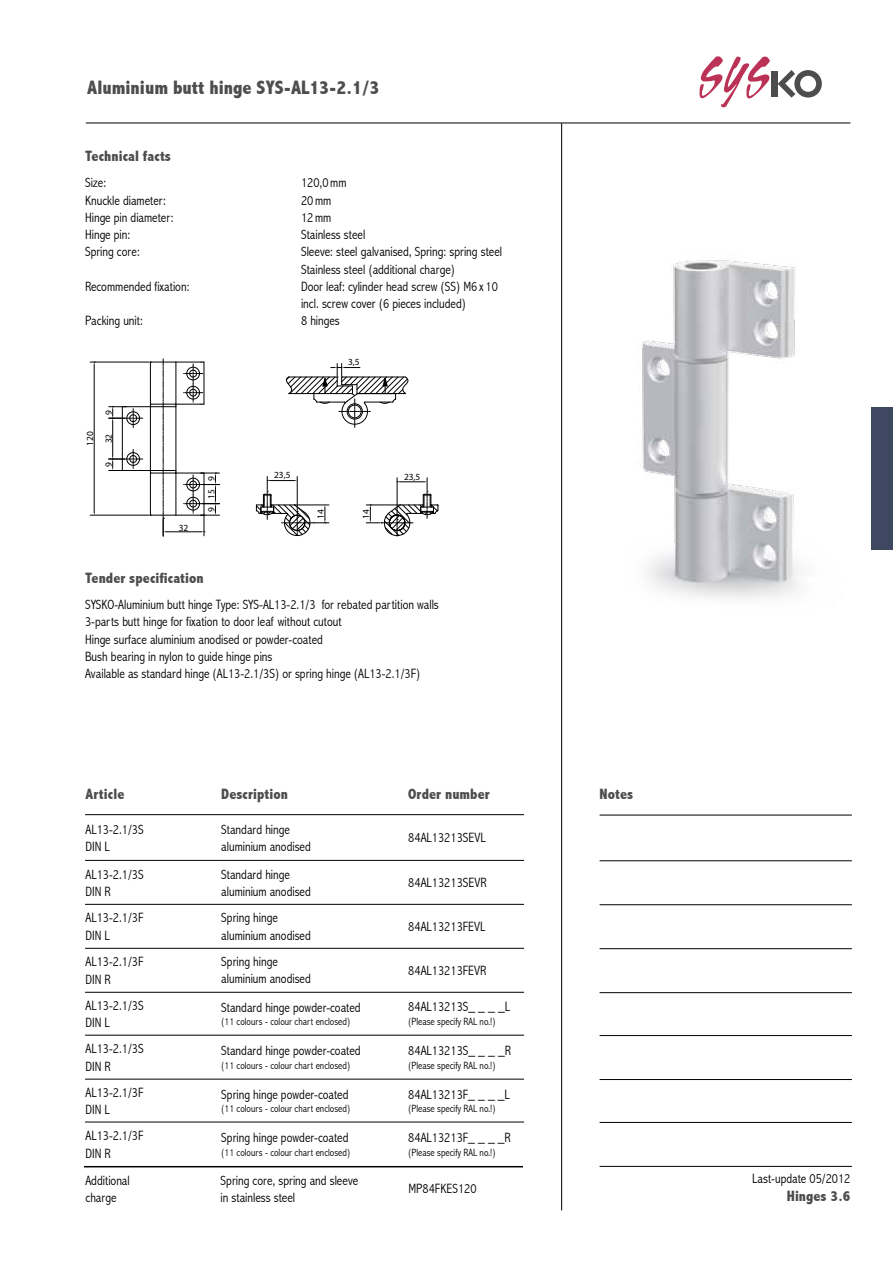
<style>
.page{position:relative;width:893px;height:1263px;background:#fff}
.page>*{position:absolute;margin:0;border:0;box-sizing:border-box;transform-origin:0 0}
.t1{font:800 condensed 19.5px "Abadi";color:#4d4d4f}
.t2{font:800 condensed 15px "Abadi";letter-spacing:.005em;color:#4d4d4f}
.t3{font:300 condensed 13.5px/17.2px "Abadi";color:#000}
.t4{font:300 condensed 10.5px "Abadi";color:#000}
.t5{font:9.45px "Myriad Pro";color:#000}
</style>
<div class="page">
<hr style="left:600px;top:860px;width:252px;height:1px;background:#000">
<hr style="left:600px;top:904px;width:252px;height:1px;background:#000">
<hr style="left:600px;top:948px;width:252px;height:1px;background:#000">
<hr style="left:600px;top:992px;width:252px;height:1px;background:#000">
<hr style="left:600px;top:1035px;width:252px;height:1px;background:#000">
<hr style="left:600px;top:1079px;width:252px;height:1px;background:#000">
<hr style="left:600px;top:1122px;width:252px;height:1px;background:#000">
<hr style="left:600px;top:1166px;width:252px;height:1px;background:#000">
<hr style="left:600px;top:815px;width:252px;height:1px;background:#000">
<hr style="left:86px;top:123px;width:764px;height:1px;background:#000">
<hr style="left:561px;top:123px;width:1px;height:1087px;background:#000">
<svg style="left:699px;top:56px;width:71px;height:52px"></svg>
<div style="left:772px;top:71px;width:6px;height:26px;background:#4d4d4f"></div>
<svg style="left:778px;top:70px;width:44px;height:28px"></svg>
<hr style="left:85px;top:860px;width:439px;height:1px;background:#000">
<hr style="left:85px;top:904px;width:439px;height:1px;background:#000">
<hr style="left:85px;top:948px;width:439px;height:1px;background:#000">
<hr style="left:85px;top:992px;width:439px;height:1px;background:#000">
<hr style="left:85px;top:1035px;width:439px;height:1px;background:#000">
<hr style="left:85px;top:1079px;width:439px;height:1px;background:#000">
<hr style="left:85px;top:1122px;width:439px;height:1px;background:#000">
<hr style="left:85px;top:814px;width:439px;height:1px;background:#000">
<hr style="left:84px;top:1166px;width:439px;height:1px;background:#000">
<svg style="left:366px;top:478px;width:73px;height:59px"></svg>
<svg style="left:256px;top:476px;width:73px;height:60px"></svg>
<svg style="left:285px;top:363px;width:124px;height:64px"></svg>
<hr style="left:90px;top:515px;width:59px;height:1px;background:#000">
<hr style="left:90px;top:362px;width:59px;height:1px;background:#000">
<hr style="left:94px;top:365px;width:1px;height:147px;background:#000">
<svg style="left:109px;top:359px;width:110px;height:177px"></svg>
<div style="left:190px;top:370px;width:7px;height:7px;border:1px solid #000;border-radius:50%"></div>
<div style="left:190px;top:389px;width:7px;height:7px;border:1px solid #000;border-radius:50%"></div>
<div style="left:130px;top:415px;width:7px;height:7px;border:1px solid #000;border-radius:50%"></div>
<div style="left:130px;top:455px;width:7px;height:8px;border:1px solid #000;border-radius:50%"></div>
<div style="left:190px;top:500px;width:7px;height:7px;border:1px solid #000;border-radius:50%"></div>
<div style="left:190px;top:481px;width:7px;height:7px;border:1px solid #000;border-radius:50%"></div>
<img style="left:561px;top:168px;width:332px;height:442px">
<div style="left:872px;top:407px;width:21px;height:142px;background:#3e4860"></div>
<h1 class="t1" style="left:87px;top:77px;width:294px">Aluminium butt hinge SYS-AL13-2.1/3</h1>
<p class="t2" style="left:85px;top:147px;width:87px">Technical facts</p>
<p class="t3" style="left:85px;top:174px;width:23px">Size:</p>
<p class="t3" style="left:301px;top:174px;width:47px">120,0mm</p>
<p class="t3" style="left:85px;top:191px;width:83px">Knuckle diameter:</p>
<p class="t3" style="left:301px;top:191px;width:32px">20mm</p>
<p class="t3" style="left:85px;top:209px;width:90px">Hinge pin diameter:</p>
<p class="t3" style="left:301px;top:209px;width:32px">12mm</p>
<p class="t3" style="left:85px;top:226px;width:47px">Hinge pin:</p>
<p class="t3" style="left:301px;top:226px;width:66px">Stainless steel</p>
<p class="t3" style="left:85px;top:243px;width:56px">Spring core:</p>
<p class="t3" style="left:301px;top:243px;width:203px">Sleeve: steel galvanised, Spring: spring steel<br>Stainless steel (additional charge)</p>
<p class="t3" style="left:85px;top:278px;width:106px">Recommended fixation:</p>
<p class="t3" style="left:301px;top:278px;width:198px">Door leaf: cylinder head screw (SS) M6 x 10 incl. screw cover (6 pieces included)</p>
<p class="t3" style="left:85px;top:312px;width:59px">Packing unit:</p>
<p class="t3" style="left:301px;top:312px;width:40px">8 hinges</p>
<p class="t5" style="left:84px;top:446px;width:16px;rotate:-90deg">120</p>
<p class="t5" style="left:103px;top:415px;width:6px;rotate:-90deg">9</p>
<p class="t5" style="left:103px;top:443px;width:11px;rotate:-90deg">32</p>
<p class="t5" style="left:103px;top:467px;width:6px;rotate:-90deg">9</p>
<p class="t5" style="left:179px;top:522px;width:11px">32</p>
<p class="t5" style="left:205px;top:512px;width:37px;rotate:-90deg">9159</p>
<p class="t5" style="left:348px;top:356px;width:13px">3,5</p>
<p class="t5" style="left:274px;top:469px;width:18px">23,5</p>
<p class="t5" style="left:315px;top:519px;width:11px;rotate:-90deg">14</p>
<p class="t5" style="left:360px;top:519px;width:11px;rotate:-90deg">14</p>
<p class="t5" style="left:404px;top:470px;width:18px">23,5</p>
<p class="t2" style="left:85px;top:569px;width:120px">Tender specification</p>
<p class="t3" style="left:85px;top:596px;width:355px">SYSKO-Aluminium butt hinge Type: SYS-AL13-2.1/3 for rebated partition walls 3-parts butt hinge for fixation to door leaf without cutout<br>Hinge surface aluminium anodised or powder-coated<br>Bush bearing in nylon to guide hinge pins<br>Available as standard hinge (AL13-2.1/3S) or spring hinge (AL13-2.1/3F)</p>
<p class="t2" style="left:85px;top:785px;width:40px">Article</p>
<p class="t2" style="left:221px;top:785px;width:68px">Description</p>
<p class="t2" style="left:408px;top:785px;width:83px">Order number</p>
<p class="t3" style="left:85px;top:820px;width:60px">AL13-2.1/3S<br>DIN L</p>
<p class="t3" style="left:85px;top:865px;width:60px">AL13-2.1/3S<br>DIN R</p>
<p class="t3" style="left:85px;top:909px;width:60px">AL13-2.1/3F<br>DIN L</p>
<p class="t3" style="left:85px;top:953px;width:60px">AL13-2.1/3F<br>DIN R</p>
<p class="t3" style="left:85px;top:997px;width:60px">AL13-2.1/3S<br>DIN L</p>
<p class="t3" style="left:85px;top:1040px;width:60px">AL13-2.1/3S<br>DIN R</p>
<p class="t3" style="left:85px;top:1084px;width:60px">AL13-2.1/3F<br>DIN L</p>
<p class="t3" style="left:85px;top:1127px;width:60px">AL13-2.1/3F<br>DIN R</p>
<p class="t3" style="left:221px;top:820px;width:91px">Standard hinge aluminium anodised</p>
<p class="t3" style="left:221px;top:865px;width:91px">Standard hinge aluminium anodised</p>
<p class="t3" style="left:221px;top:909px;width:91px">Spring hinge aluminium anodised</p>
<p class="t3" style="left:221px;top:953px;width:91px">Spring hinge aluminium anodised</p>
<p class="t3" style="left:221px;top:998px;width:141px">Standard hinge powder-coated</p>
<p class="t4" style="left:221px;top:1016px;width:130px">(11 colours - colour chart enclosed)</p>
<p class="t3" style="left:221px;top:1042px;width:141px">Standard hinge powder-coated</p>
<p class="t4" style="left:221px;top:1059px;width:130px">(11 colours - colour chart enclosed)</p>
<p class="t3" style="left:221px;top:1085px;width:129px">Spring hinge powder-coated</p>
<p class="t4" style="left:221px;top:1102px;width:130px">(11 colours - colour chart enclosed)</p>
<p class="t3" style="left:221px;top:1129px;width:129px">Spring hinge powder-coated</p>
<p class="t4" style="left:221px;top:1146px;width:130px">(11 colours - colour chart enclosed)</p>
<p class="t3" style="left:408px;top:829px;width:79px">84AL13213SEVL</p>
<p class="t3" style="left:408px;top:874px;width:80px">84AL13213SEVR</p>
<p class="t3" style="left:408px;top:918px;width:79px">84AL13213FEVL</p>
<p class="t3" style="left:408px;top:962px;width:80px">84AL13213FEVR</p>
<p class="t3" style="left:408px;top:998px;width:103px">84AL13213S_ _ _ _L</p>
<p class="t4" style="left:408px;top:1015px;width:89px">(Please specify RAL no.!)</p>
<p class="t3" style="left:408px;top:1042px;width:104px">84AL13213S_ _ _ _R</p>
<p class="t4" style="left:408px;top:1059px;width:89px">(Please specify RAL no.!)</p>
<p class="t3" style="left:408px;top:1085px;width:103px">84AL13213F_ _ _ _L</p>
<p class="t4" style="left:408px;top:1102px;width:89px">(Please specify RAL no.!)</p>
<p class="t3" style="left:408px;top:1129px;width:104px">84AL13213F_ _ _ _R</p>
<p class="t4" style="left:408px;top:1146px;width:89px">(Please specify RAL no.!)</p>
<p class="t3" style="left:85px;top:1172px;width:46px">Additional charge</p>
<p class="t3" style="left:221px;top:1171px;width:139px">Spring core, spring and sleeve in stainless steel</p>
<p class="t3" style="left:408px;top:1180px;width:70px">MP84FKES120</p>
<p class="t2" style="left:600px;top:785px;width:35px">Notes</p>
<p class="t3" style="left:752px;top:1170px;width:100px">Last-update 05/2012</p>
<p class="t2" style="left:787px;top:1188px;width:65px">Hinges 3.6</p>
</div>
